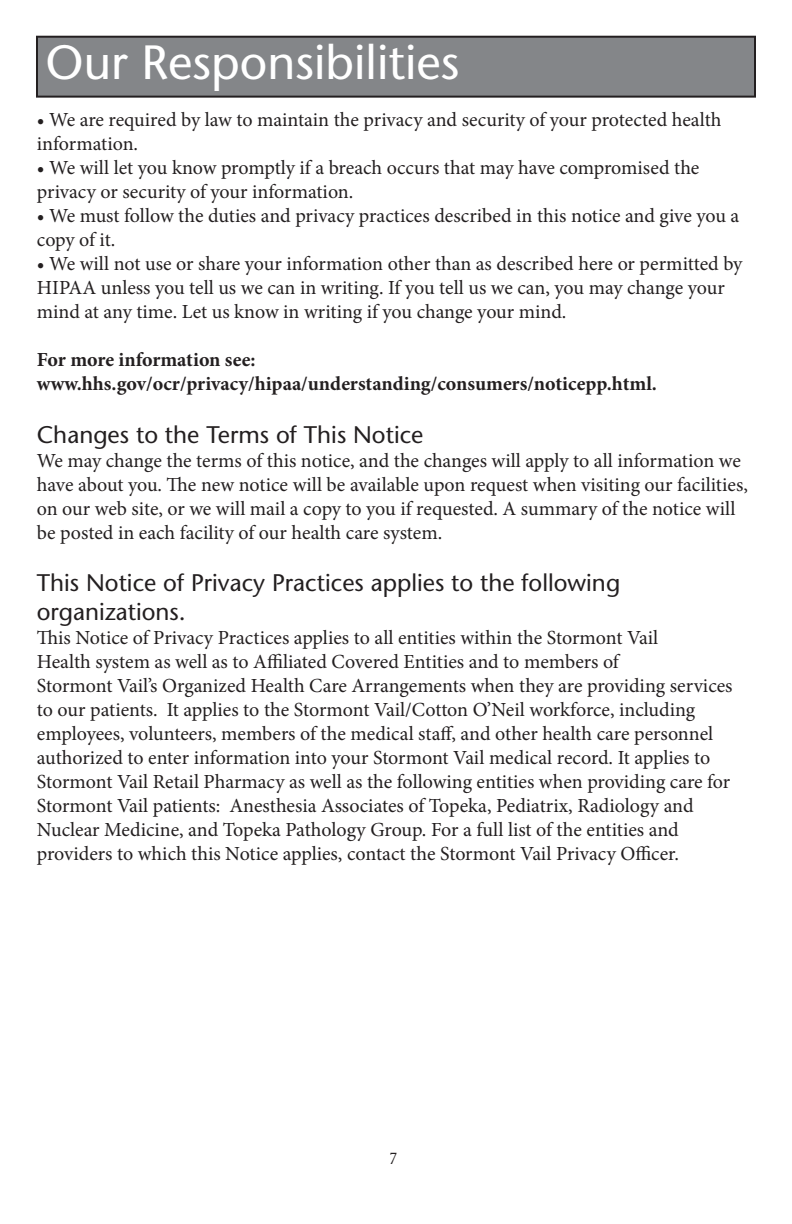
<style>
.page{position:relative;width:792px;height:1224px;background:#fff}
.page>*{position:absolute;margin:0;border:0;box-sizing:border-box;transform-origin:0 0}
.t1{font:48px "Stone Sans";color:#fff}
.t2{font:24px/28.8px "Stone Sans";color:#231f20}
.t3{font:20px/24px "Minion Pro";letter-spacing:-.005em;color:#231f20}
.t4{font:700 20px/24px "Minion Pro";color:#231f20}
.t5{font:16px "Stone Serif";color:#231f20;scale:.9 1}
</style>
<div class="page">
<div style="left:37px;top:37px;width:718px;height:60px;background:#848689"></div>
<div style="left:36px;top:36px;width:720px;height:62px;border:2px solid #231f20"></div>
<p class="t1" style="left:46px;top:34px;width:415px">Our Responsibilities</p>
<p class="t3" style="left:37px;top:107px;width:686px">• We are required by law to maintain the privacy and security of your protected health information.</p>
<p class="t3" style="left:37px;top:155px;width:664px">• We will let you know promptly if a breach occurs that may have compromised the privacy or security of your information.</p>
<p class="t3" style="left:37px;top:203px;width:704px">• We must follow the duties and privacy practices described in this notice and give you a copy of it.</p>
<p class="t3" style="left:37px;top:251px;width:707px">• We will not use or share your information other than as described here or permitted by<br>HIPAA unless you tell us we can in writing. If you tell us we can, you may change your mind at any time. Let us know in writing if you change your mind.</p>
<p class="t4" style="left:37px;top:347px;width:622px">For more information see: www.hhs.gov/ocr/privacy/hipaa/understanding/consumers/noticepp.html.</p>
<p class="t2" style="left:37px;top:420px;width:388px">Changes to the Terms of This Notice</p>
<p class="t3" style="left:37px;top:448px;width:713px">We may change the terms of this notice, and the changes will apply to all information we have about you. The new notice will be available upon request when visiting our facilities, on our web site, or we will mail a copy to you if requested. A summary of the notice will be posted in each facility of our health care system.</p>
<p class="t2" style="left:37px;top:569px;width:585px">This Notice of Privacy Practices applies to the following organizations.</p>
<p class="t3" style="left:37px;top:626px;width:697px">This Notice of Privacy Practices applies to all entities within the Stormont Vail<br>Health system as well as to Affiliated Covered Entities and to members of<br>Stormont Vail’s Organized Health Care Arrangements when they are providing services to our patients. It applies to the Stormont Vail/Cotton O’Neil workforce, including employees, volunteers, members of the medical staff, and other health care personnel authorized to enter information into your Stormont Vail medical record. It applies to Stormont Vail Retail Pharmacy as well as the following entities when providing care for Stormont Vail patients: Anesthesia Associates of Topeka, Pediatrix, Radiology and Nuclear Medicine, and Topeka Pathology Group. For a full list of the entities and providers to which this Notice applies, contact the Stormont Vail Privacy Officer.</p>
<p class="t5" style="left:389px;top:1149px;width:11px">7</p>
</div>
